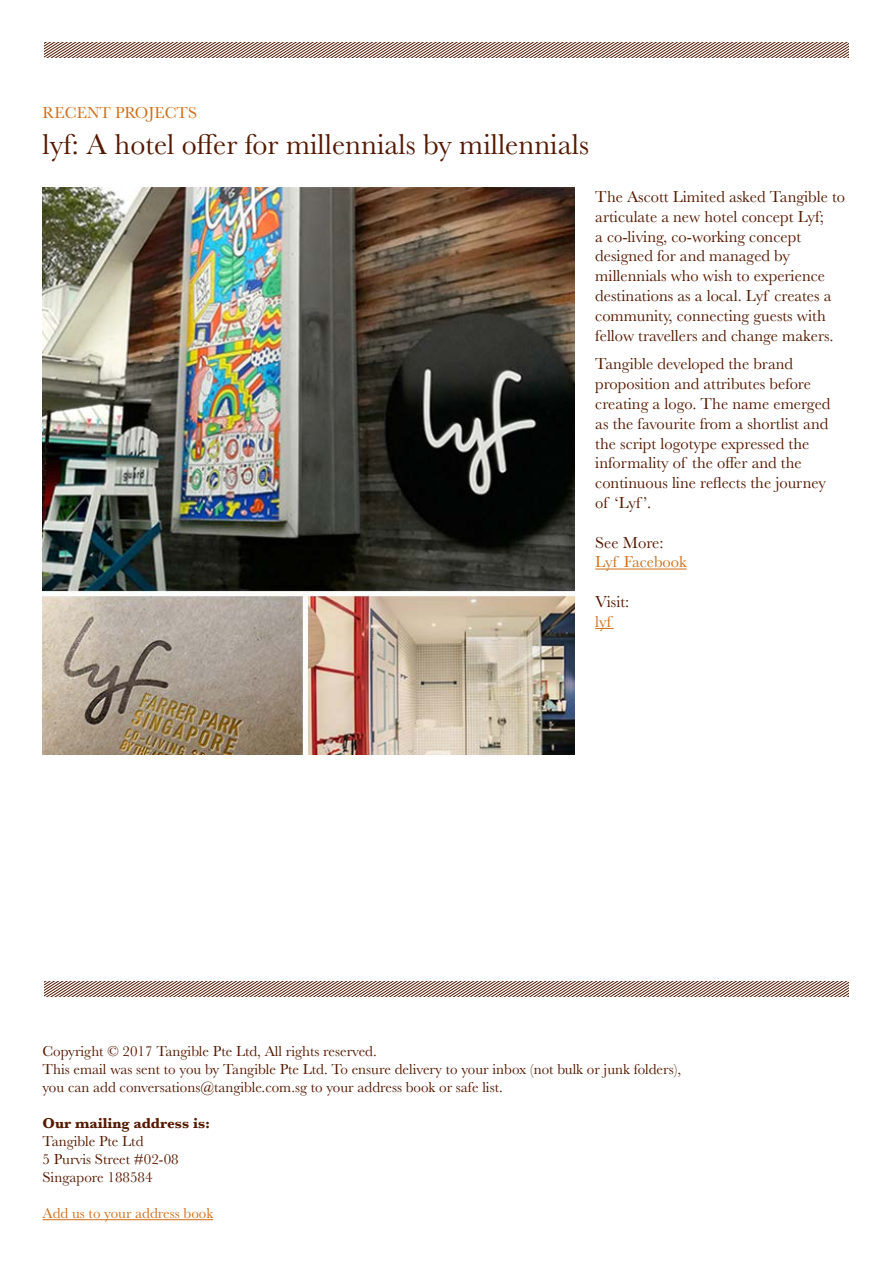
<style>
.page{position:relative;width:893px;height:1263px;background:#fff}
.page>*{position:absolute;margin:0;border:0;box-sizing:border-box;transform-origin:0 0}
.t1{font:30px "Baskerville";color:#551900}
.t2{font:16.5px/19.8px "Baskerville";color:#551900}
.t3{font:16.5px "Baskerville";color:#d06f1a}
.t4{font:15px/18px "Baskerville";color:#551900}
.t5{font:15px "Baskerville";color:#d06f1a}
.t6{font:700 15px "Baskerville";color:#551900}
</style>
<div class="page">
<svg style="left:45px;top:43px;width:803px;height:14px"></svg>
<svg style="left:45px;top:981px;width:803px;height:15px"></svg>
<hr style="left:43px;top:1219px;width:170px;height:1px;background:#d06f1a">
<hr style="left:595px;top:569px;width:92px;height:1px;background:#d06f1a">
<svg style="left:595px;top:628px;width:19px;height:1px"></svg>
<img style="left:43px;top:187px;width:531px;height:568px">
<p class="t3" style="left:43px;top:102px;width:156px">RECENT PROJECTS</p>
<h1 class="t1" style="left:43px;top:125px;width:548px">lyf: A hotel offer for millennials by millennials</h1>
<p class="t2" style="left:595px;top:187px;width:251px">The Ascott Limited asked Tangible to articulate a new hotel concept Lyf;<br>a co-living, co-working concept designed for and managed by millennials who wish to experience destinations as a local. Lyf creates a community, connecting guests with fellow travellers and change makers.</p>
<p class="t2" style="left:595px;top:354px;width:237px">Tangible developed the brand proposition and attributes before creating a logo. The name emerged as the favourite from a shortlist and the script logotype expressed the informality of the offer and the continuous line reflects the journey of ‘Lyf ’.</p>
<p class="t2" style="left:595px;top:533px;width:70px">See More:</p>
<p class="t3" style="left:595px;top:551px;width:93px">Lyf Facebook</p>
<p class="t2" style="left:595px;top:592px;width:36px">Visit:</p>
<p class="t3" style="left:595px;top:611px;width:17px">lyf</p>
<p class="t4" style="left:43px;top:1042px;width:640px">Copyright © 2017 Tangible Pte Ltd, All rights reserved.<br>This email was sent to you by Tangible Pte Ltd. To ensure delivery to your inbox (not bulk or junk folders), you can add conversations@tangible.com.sg to your address book or safe list.</p>
<p class="t6" style="left:43px;top:1113px;width:169px">Our mailing address is:</p>
<p class="t4" style="left:43px;top:1132px;width:138px">Tangible Pte Ltd<br>5 Purvis Street #02-08<br>Singapore 188584</p>
<p class="t5" style="left:43px;top:1204px;width:172px">Add us to your address book</p>
</div>
